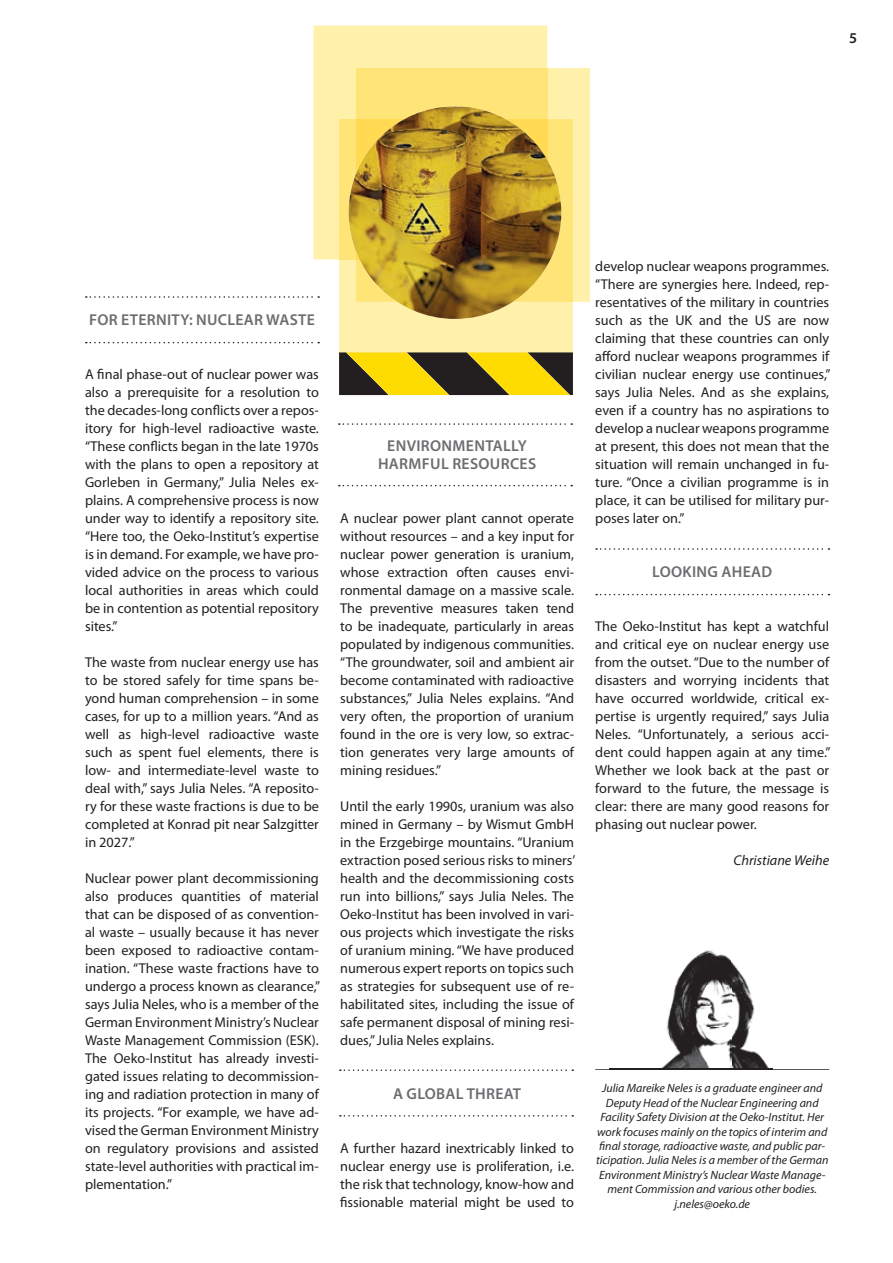
<style>
.page{position:relative;width:893px;height:1263px;background:#fff}
.page>*{position:absolute;margin:0;border:0;box-sizing:border-box;transform-origin:0 0}
.t1{font:600 15.75px/18px "Myriad Pro";letter-spacing:.02em;color:#6c6d70;text-align:center}
.t2{font:600 15px "Myriad Pro";color:#231f20}
.t3{font:14.25px/18px "Myriad Pro";color:#231f20;text-align:justify}
.t4{font:italic 14.25px "Myriad Pro";color:#231f20}
.t5{font:italic 12px/14.4px "Myriad Pro";color:#231f20;text-align:center}
</style>
<div class="page">
<svg style="left:595px;top:1069px;width:234px;height:1px"></svg>
<img style="left:610px;top:950px;width:162px;height:120px">
<svg style="left:86px;top:296px;width:233px;height:2px"></svg>
<svg style="left:86px;top:342px;width:233px;height:1px"></svg>
<svg style="left:340px;top:1069px;width:233px;height:2px"></svg>
<svg style="left:340px;top:1115px;width:233px;height:1px"></svg>
<svg style="left:596px;top:548px;width:233px;height:2px"></svg>
<svg style="left:596px;top:594px;width:233px;height:1px"></svg>
<div style="left:314px;top:26px;width:233px;height:233px;background:#fff0aa"></div>
<svg style="left:339px;top:68px;width:251px;height:327px;background:#e7d379"></svg>
<div style="left:356px;top:119px;width:191px;height:140px;background:#ffda52"></div>
<img style="left:349px;top:106px;width:212px;height:213px;border-radius:106px">
<svg style="left:339px;top:423px;width:233px;height:2px"></svg>
<svg style="left:339px;top:485px;width:233px;height:1px"></svg>
<p class="t2" style="left:849px;top:29px;width:10px">5</p>
<p class="t1" style="left:89px;top:310px;width:227px">FOR ETERNITY: NUCLEAR WASTE</p>
<p class="t3" style="left:85px;top:365px;width:235px">A final phase-out of nuclear power was also a prerequisite for a resolution to the decades-long conflicts over a repos&shy;itory for high-level radioactive waste. “These conflicts began in the late 1970s with the plans to open a repository at Gorleben in Germany,” Julia Neles ex&shy;plains. A comprehensive process is now under way to identify a repository site. “Here too, the Oeko-Institut’s expertise is in demand. For example, we have pro&shy;vided advice on the process to various local authorities in areas which could be in contention as potential repository sites.”</p>
<p class="t3" style="left:85px;top:653px;width:235px">The waste from nuclear energy use has to be stored safely for time spans be&shy;yond human comprehension – in some cases, for up to a million years. “And as well as high-level radioactive waste such as spent fuel elements, there is low- and intermediate-level waste to deal with,” says Julia Neles. “A reposito&shy;ry for these waste fractions is due to be completed at Konrad pit near Salzgitter in 2027.”</p>
<p class="t3" style="left:85px;top:869px;width:237px">Nuclear power plant decommissioning also produces quantities of material that can be disposed of as convention&shy;al waste – usually because it has never been exposed to radioactive contam&shy;ination. “These waste fractions have to undergo a process known as clearance,” says Julia Neles, who is a member of the German Environment Ministry’s Nuclear Waste Management Commission (ESK).<br>The Oeko-Institut has already investi&shy;gated issues relating to decommission&shy;ing and radiation protection in many of its projects. “For example, we have ad&shy;vised the German Environment Ministry on regulatory provisions and assisted state-level authorities with practical im&shy;plementation.”</p>
<p class="t1" style="left:378px;top:436px;width:160px">ENVIRONMENTALLY<br>HARMFUL RESOURCES</p>
<p class="t3" style="left:340px;top:509px;width:235px">A nuclear power plant cannot operate without resources – and a key input for nuclear power generation is uranium, whose extraction often causes envi&shy;ronmental damage on a massive scale.<br>The preventive measures taken tend to be inadequate, particularly in areas populated by indigenous communities. “The groundwater, soil and ambient air become contaminated with radioactive substances,” Julia Neles explains. “And very often, the proportion of uranium found in the ore is very low, so extrac&shy;tion generates very large amounts of mining residues.”</p>
<p class="t3" style="left:340px;top:797px;width:237px">Until the early 1990s, uranium was also mined in Germany – by Wismut GmbH in the Erzgebirge mountains. “Uranium extraction posed serious risks to miners’ health and the decommissioning costs run into billions,” says Julia Neles. The Oeko-Institut has been involved in vari&shy;ous projects which investigate the risks of uranium mining. “We have produced numerous expert reports on topics such as strategies for subsequent use of re&shy;habilitated sites, including the issue of safe permanent disposal of mining resi&shy;dues,” Julia Neles explains.</p>
<p class="t1" style="left:393px;top:1084px;width:130px">A GLOBAL THREAT</p>
<p class="t3" style="left:340px;top:1139px;width:235px">A further hazard inextricably linked to nuclear energy use is proliferation, i.e. the risk that technology, know-how and fissionable material might be used to</p>
<p class="t3" style="left:595px;top:257px;width:237px">develop nuclear weapons programmes. “There are synergies here. Indeed, rep&shy;resentatives of the military in countries such as the UK and the US are now claiming that these countries can only afford nuclear weapons programmes if civilian nuclear energy use continues,” says Julia Neles. And as she explains, even if a country has no aspirations to develop a nuclear weapons programme at present, this does not mean that the situation will remain unchanged in fu&shy;ture. “Once a civilian programme is in place, it can be utilised for military pur&shy;poses later on.”</p>
<p class="t1" style="left:652px;top:562px;width:121px">LOOKING AHEAD</p>
<p class="t3" style="left:595px;top:617px;width:237px">The Oeko-Institut has kept a watchful and critical eye on nuclear energy use from the outset. “Due to the number of disasters and worrying incidents that have occurred worldwide, critical ex&shy;pertise is urgently required,” says Julia Neles. “Unfortunately, a serious acci&shy;dent could happen again at any time.” Whether we look back at the past or forward to the future, the message is clear: there are many good reasons for phasing out nuclear power.</p>
<p class="t4" style="left:734px;top:851px;width:97px">Christiane Weihe</p>
<p class="t5" style="left:596px;top:1081px;width:234px">Julia Mareike Neles is a graduate engineer and Deputy Head of the Nuclear Engineering and Facility Safety Division at the Oeko-Institut. Her work focuses mainly on the topics of interim and final storage, radioactive waste, and public par&shy;ticipation. Julia Neles is a member of the German Environment Ministry’s Nuclear Waste Manage&shy;ment Commission and various other bodies. j.neles@oeko.de</p>
</div>
